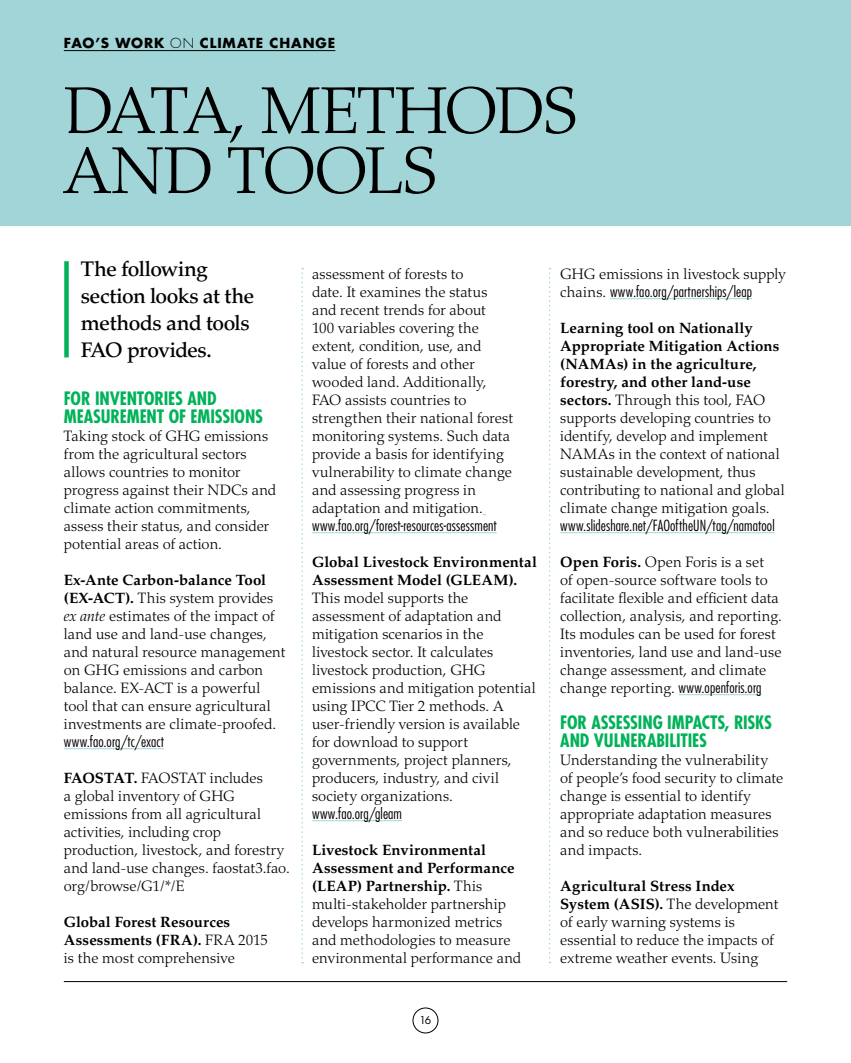
<style>
.page{position:relative;width:851px;height:1063px;background:#fff}
.page>*{position:absolute;margin:0;border:0;box-sizing:border-box;transform-origin:0 0}
.t1{font:300 66px/60px "Palatino LT Std";letter-spacing:-.035em;color:#000}
.t2{font:500 21px/27px "Palatino LT Std";letter-spacing:-.025em;color:#000}
.t3{font:700 condensed 18px/18px "Futura Std";letter-spacing:-.005em;color:#00b259}
.t4{font:300 15px/18px "Palatino LT Std";letter-spacing:.005em;color:#000}
.t5{font:300 condensed 15px "Futura Std";letter-spacing:.005em;color:#000}
.t6{font:700 15px/18px "Palatino LT Std";letter-spacing:.005em;color:#000}
.t7{font:700 13.5px "Futura Std";letter-spacing:.07em;color:#000}
.t8{font:10.5px "Futura Std";color:#000}
.s1{font-weight:300}
.s2{font-weight:700}
.s3{font-style:italic}
.s4{font-family:"Palatino LT Std";font-stretch:normal}
</style>
<div class="page">
<div style="left:412px;top:1008px;width:26px;height:25px;border:1px solid #000;border-radius:50%"></div>
<hr style="left:64px;top:981px;width:723px;height:1px;background:#000">
<hr style="left:64px;top:748px;width:100px;height:1px;background:#a2d5d8">
<div style="left:0;top:0;width:850px;height:225px;background:#a2d5d8"></div>
<hr style="left:312px;top:532px;width:184px;height:1px;background:#a2d5d8">
<hr style="left:312px;top:820px;width:90px;height:1px;background:#a2d5d8">
<hr style="left:610px;top:298px;width:142px;height:1px;background:#a2d5d8">
<hr style="left:560px;top:532px;width:214px;height:1px;background:#a2d5d8">
<hr style="left:678px;top:694px;width:83px;height:1px;background:#a2d5d8">
<hr style="left:850px;top:0;width:1px;height:549px;background:#e6e7e8">
<svg style="left:549px;top:268px;width:1px;height:695px"></svg>
<svg style="left:301px;top:268px;width:2px;height:695px"></svg>
<div style="left:64px;top:261px;width:5px;height:96px;background:#00b259"></div>
<hr style="left:64px;top:50px;width:271px;height:1px;background:#000">
<p class="t7" style="left:64px;top:34px;width:273px">FAO’S WORK <span class="s1">ON</span> CLIMATE CHANGE</p>
<h1 class="t1" style="left:64px;top:82px;width:516px">DATA, METHODS<br>AND TOOLS</h1>
<h2 class="t2" style="left:81px;top:256px;width:175px">The following section looks at the methods and tools<br>FAO provides.</h2>
<p class="t3" style="left:64px;top:390px;width:201px">FOR INVENTORIES AND<br>MEASUREMENT OF EMISSIONS</p>
<p class="t4" style="left:64px;top:427px;width:214px">Taking stock of GHG emissions from the agricultural sectors allows countries to monitor progress against their NDCs and climate action commitments, assess their status, and consider potential areas of action.</p>
<p class="t4" style="left:64px;top:571px;width:223px"><span class="s2">Ex-Ante Carbon-balance Tool (EX-ACT).</span> This system provides <span class="s3">ex ante</span> estimates of the impact of land use and land-use changes, and natural resource management on GHG emissions and carbon balance. EX-ACT is a powerful tool that can ensure agricultural investments are climate-proofed.</p>
<p class="t5" style="left:64px;top:733px;width:102px">www.fao.org/tc/exact</p>
<p class="t4" style="left:64px;top:769px;width:227px"><span class="s2">FAOSTAT.</span> FAOSTAT includes<br>a global inventory of GHG emissions from all agricultural activities, including crop production, livestock, and forestry and land-use changes. faostat3.fao. org/browse/G1/*/E</p>
<p class="t6" style="left:64px;top:913px;width:206px">Global Forest Resources<br>Assessments (FRA). <span class="s1">FRA 2015 is the most comprehensive</span></p>
<p class="t4" style="left:312px;top:265px;width:202px">assessment of forests to<br>date. It examines the status and recent trends for about<br>100 variables covering the extent, condition, use, and value of forests and other wooded land. Additionally,<br>FAO assists countries to strengthen their national forest monitoring systems. Such data provide a basis for identifying vulnerability to climate change and assessing progress in adaptation and mitigation.</p>
<p class="t5" style="left:312px;top:517px;width:186px">www.fao.org/forest-resources-assessment</p>
<p class="t6" style="left:312px;top:553px;width:226px">Global Livestock Environmental<br>Assessment Model (GLEAM).</p>
<p class="t4" style="left:312px;top:589px;width:225px">This model supports the assessment of adaptation and mitigation scenarios in the livestock sector. It calculates livestock production, GHG emissions and mitigation potential using IPCC Tier 2 methods. A user-friendly version is available for download to support governments, project planners, producers, industry, and civil society organizations.</p>
<p class="t5" style="left:312px;top:805px;width:91px">www.fao.org/gleam</p>
<p class="t4" style="left:312px;top:841px;width:210px"><span class="s2">Livestock Environmental<br>Assessment and Performance (LEAP) Partnership.</span> This multi-stakeholder partnership develops harmonized metrics and methodologies to measure environmental performance and</p>
<p class="t8" style="left:419px;top:1014px;width:13px">16</p>
<p class="t4" style="left:560px;top:265px;width:227px">GHG emissions in livestock supply</p>
<p class="t5" style="left:560px;top:283px;width:193px"><span class="s4">chains.</span> www.fao.org/partnerships/leap</p>
<p class="t4" style="left:560px;top:319px;width:226px"><span class="s2">Learning tool on Nationally<br>Appropriate Mitigation Actions (NAMAs) in the agriculture, forestry, and other land-use sectors.</span> Through this tool, FAO supports developing countries to identify, develop and implement<br>NAMAs in the context of national sustainable development, thus contributing to national and global climate change mitigation goals.</p>
<p class="t5" style="left:560px;top:517px;width:216px">www.slideshare.net/FAOoftheUN/tag/namatool</p>
<p class="t4" style="left:560px;top:553px;width:223px"><span class="s2">Open Foris.</span> Open Foris is a set<br>of open-source software tools to facilitate flexible and efficient data collection, analysis, and reporting.<br>Its modules can be used for forest inventories, land use and land-use change assessment, and climate</p>
<p class="t5" style="left:560px;top:679px;width:203px"><span class="s4">change reporting.</span> www.openforis.org</p>
<p class="t3" style="left:560px;top:714px;width:213px">FOR ASSESSING IMPACTS, RISKS<br>AND VULNERABILITIES</p>
<p class="t4" style="left:560px;top:751px;width:225px">Understanding the vulnerability of people’s food security to climate change is essential to identify appropriate adaptation measures and so reduce both vulnerabilities and impacts.</p>
<p class="t4" style="left:560px;top:877px;width:220px"><span class="s2">Agricultural Stress Index<br>System (ASIS).</span> The development of early warning systems is essential to reduce the impacts of extreme weather events. Using</p>
</div>
